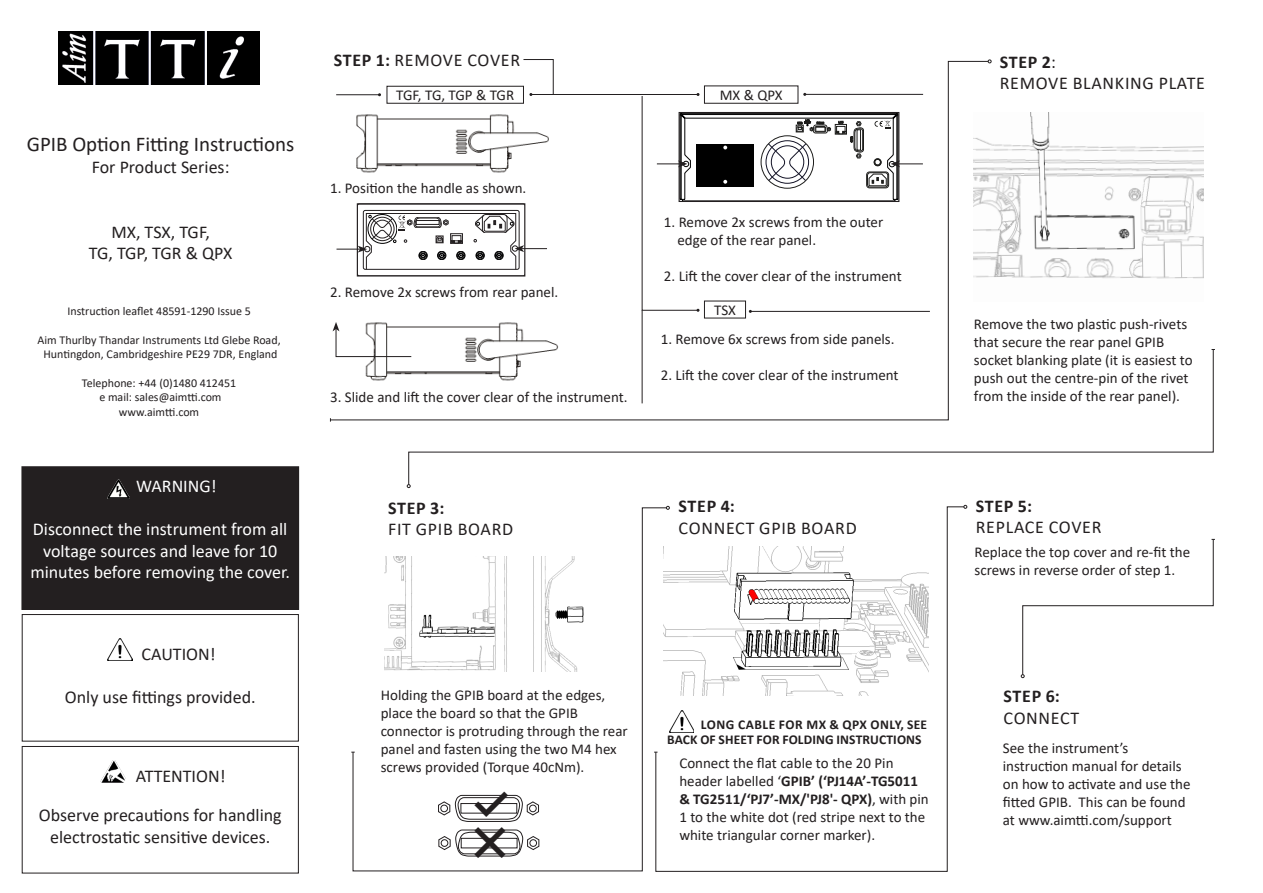
<style>
.page{position:relative;width:1263px;height:893px;background:#fff}
.page>*{position:absolute;margin:0;border:0;box-sizing:border-box;transform-origin:0 0}
.t1{font:21px "Calibri";color:#231f20}
.t2{font:18px/21.6px "Calibri";color:#231f20;text-align:center}
.t3{font:18px/21.6px "Calibri";color:#fff;text-align:center}
.t4{font:18px "Calibri";letter-spacing:.04em;color:#231f20}
.t5{font:700 18px "Calibri";letter-spacing:.04em;color:#231f20}
.t6{font:18px "Calibri";letter-spacing:-.02em;color:#231f20}
.t7{font:15px/18px "Calibri";color:#231f20}
.t8{font:15px "Calibri";letter-spacing:-.03em;color:#231f20}
.t9{font:700 13.5px/15px "Calibri";letter-spacing:.01em;color:#231f20}
.t10{font:12px "Calibri";color:#231f20}
.s1{font-weight:700}
.s2{font-weight:400}
</style>
<div class="page">
<div style="left:22px;top:467px;width:276px;height:142px;background:#231f20"></div>
<div style="left:21px;top:466px;width:278px;height:144px;border:2px solid #231f20"></div>
<div style="left:22px;top:614px;width:277px;height:127px;border:1px solid #231f20"></div>
<div style="left:22px;top:746px;width:277px;height:127px;border:1px solid #231f20"></div>
<img style="left:107px;top:638px;width:25px;height:22px">
<img style="left:100px;top:760px;width:26px;height:22px">
<img style="left:108px;top:480px;width:22px;height:18px">
<img style="left:59px;top:32px;width:200px;height:52px">
<img style="left:989px;top:112px;width:214px;height:167px">
<svg style="left:408px;top:350px;width:806px;height:134px"></svg>
<svg style="left:407px;top:484px;width:4px;height:4px"></svg>
<svg style="left:352px;top:507px;width:303px;height:365px"></svg>
<svg style="left:655px;top:506px;width:308px;height:366px"></svg>
<svg style="left:963px;top:505px;width:4px;height:4px"></svg>
<svg style="left:1021px;top:539px;width:194px;height:139px"></svg>
<svg style="left:331px;top:61px;width:658px;height:360px"></svg>
<div style="left:387px;top:86px;width:137px;height:17px;border:1px solid #231f20"></div>
<img style="left:346px;top:112px;width:203px;height:76px">
<div style="left:363px;top:210px;width:156px;height:59px;border:1px solid #231f20;border-radius:2px"></div>
<div style="left:357px;top:204px;width:168px;height:72px;border:1px solid #231f20;border-radius:2px"></div>
<div style="left:357px;top:203px;width:168px;height:74px;border:1px solid #231f20"></div>
<svg style="left:336px;top:213px;width:211px;height:57px"></svg>
<img style="left:356px;top:320px;width:202px;height:76px">
<svg style="left:333px;top:322px;width:79px;height:35px"></svg>
<hr style="left:531px;top:94px;width:167px;height:1px;background:#231f20">
<svg style="left:523px;top:59px;width:31px;height:37px"></svg>
<hr style="left:642px;top:310px;width:1px;height:93px;background:#231f20">
<hr style="left:750px;top:311px;width:180px;height:1px;background:#231f20">
<svg style="left:641px;top:93px;width:282px;height:220px"></svg>
<hr style="left:336px;top:94px;width:43px;height:1px;background:#231f20">
<img style="left:669px;top:710px;width:25px;height:23px">
<svg style="left:437px;top:791px;width:103px;height:67px"></svg>
<p class="t1" style="left:27px;top:130px;width:269px">GPIB Option Fitting Instructions</p>
<p class="t2" style="left:92px;top:156px;width:139px">For Product Series:</p>
<p class="t2" style="left:111px;top:221px;width:100px">MX, TSX, TGF,</p>
<p class="t6" style="left:89px;top:241px;width:145px">TG, TGP, TGR &amp; QPX</p>
<p class="t10" style="left:67px;top:303px;width:185px">Instruction leaflet 48591-1290 Issue 5</p>
<p class="t10" style="left:38px;top:331px;width:245px">Aim Thurlby Thandar Instruments Ltd Glebe Road,</p>
<p class="t10" style="left:43px;top:346px;width:235px">Huntingdon, Cambridgeshire PE29 7DR, England</p>
<p class="t10" style="left:82px;top:375px;width:156px">Telephone: +44 (0)1480 412451</p>
<p class="t10" style="left:99px;top:389px;width:124px">e mail: sales@aimtti.com</p>
<p class="t10" style="left:119px;top:403px;width:82px">www.aimtti.com</p>
<p class="t3" style="left:136px;top:475px;width:82px">WARNING!</p>
<p class="t3" style="left:30px;top:518px;width:261px">Disconnect the instrument from all voltage sources and leave for 10 minutes before removing the cover.</p>
<p class="t2" style="left:142px;top:643px;width:76px">CAUTION!</p>
<p class="t2" style="left:65px;top:686px;width:192px">Only use fittings provided.</p>
<p class="t2" style="left:136px;top:764px;width:91px">ATTENTION!</p>
<p class="t2" style="left:39px;top:804px;width:244px">Observe precautions for handling electrostatic sensitive devices.</p>
<p class="t4" style="left:334px;top:48px;width:188px"><span class="s1">STEP 1:</span> REMOVE COVER</p>
<p class="t8" style="left:396px;top:85px;width:119px">TGF, TG, TGP &amp; TGR</p>
<p class="t7" style="left:720px;top:86px;width:64px">MX &amp; QPX</p>
<p class="t7" style="left:330px;top:178px;width:198px">1. Position the handle as shown.</p>
<p class="t7" style="left:330px;top:283px;width:230px">2. Remove 2x screws from rear panel.</p>
<p class="t7" style="left:330px;top:387px;width:299px">3. Slide and lift the cover clear of the instrument.</p>
<p class="t7" style="left:677px;top:212px;width:207px;text-indent:-14px">1. Remove 2x screws from the outer edge of the rear panel.</p>
<p class="t7" style="left:664px;top:266px;width:239px">2. Lift the cover clear of the instrument</p>
<p class="t7" style="left:714px;top:301px;width:23px">TSX</p>
<p class="t7" style="left:661px;top:330px;width:235px">1. Remove 6x screws from side panels.</p>
<p class="t7" style="left:661px;top:366px;width:239px">2. Lift the cover clear of the instrument</p>
<p class="t5" style="left:388px;top:495px;width:58px">STEP 3:</p>
<p class="t4" style="left:388px;top:517px;width:127px">FIT GPIB BOARD</p>
<p class="t5" style="left:679px;top:494px;width:58px">STEP 4:</p>
<p class="t4" style="left:679px;top:515px;width:180px">CONNECT GPIB BOARD</p>
<p class="t5" style="left:1000px;top:49px;width:58px">STEP 2<span class="s2">:</span></p>
<p class="t4" style="left:1000px;top:71px;width:207px">REMOVE BLANKING PLATE</p>
<p class="t7" style="left:974px;top:314px;width:220px">Remove the two plastic push-rivets that secure the rear panel GPIB socket blanking plate (it is easiest to push out the centre-pin of the rivet from the inside of the rear panel).</p>
<p class="t5" style="left:976px;top:493px;width:58px">STEP 5:</p>
<p class="t4" style="left:976px;top:515px;width:127px">REPLACE COVER</p>
<p class="t7" style="left:974px;top:543px;width:217px">Replace the top cover and re-fit the screws in reverse order of step 1.</p>
<p class="t7" style="left:381px;top:685px;width:249px">Holding the GPIB board at the edges, place the board so that the GPIB connector is protruding through the rear panel and fasten using the two M4 hex screws provided (Torque 40cNm).</p>
<p class="t5" style="left:1003px;top:683px;width:58px">STEP 6:</p>
<p class="t4" style="left:1003px;top:705px;width:77px">CONNECT</p>
<p class="t9" style="left:667px;top:717px;width:261px;text-indent:34px">LONG CABLE FOR MX &amp; QPX ONLY, SEE<br>BACK OF SHEET FOR FOLDING INSTRUCTIONS</p>
<p class="t7" style="left:1003px;top:738px;width:189px">See the instrument’s instruction manual for details on how to activate and use the fitted GPIB. This can be found at www.aimtti.com/support</p>
<p class="t7" style="left:679px;top:754px;width:251px">Connect the flat cable to the 20 Pin header labelled ‘<span class="s1">GPIB’ (‘PJ14A’-TG5011 &amp; TG2511/‘PJ7’-MX/'PJ8'- QPX)</span>, with pin 1 to the white dot (red stripe next to the white triangular corner marker).</p>
</div>
